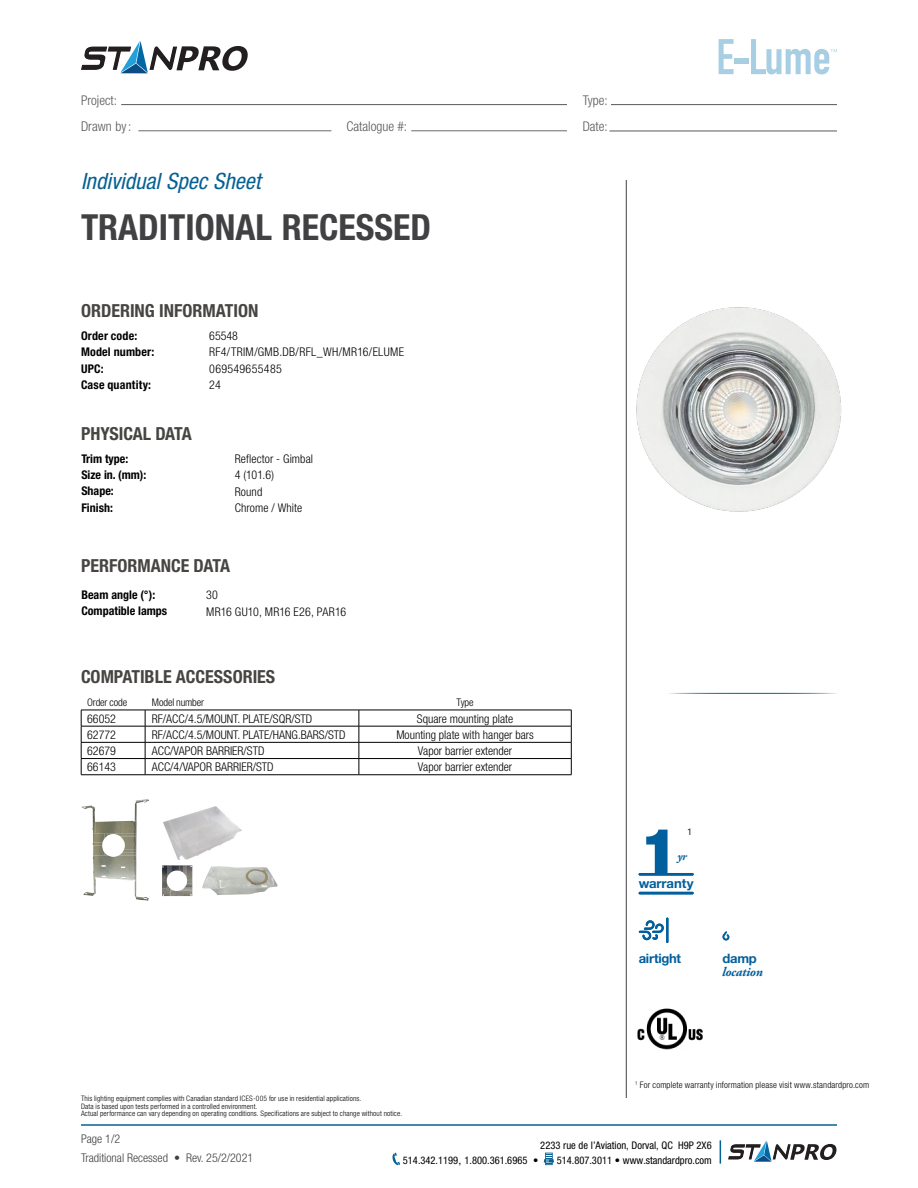
<style>
.page{position:relative;width:918px;height:1188px;background:#fff}
.page>*{position:absolute;margin:0;border:0;box-sizing:border-box;transform-origin:0 0}
.t1{font:900 expanded 63.45px "Helvetica Neue";color:#005f9c}
.t2{font:700 condensed 36px "Helvetica Neue";color:#414042}
.t3{font:italic condensed 22.5px "Helvetica Neue";color:#066193}
.t4{font:700 condensed 18px "Helvetica Neue";color:#474542}
.t5{font:300 condensed 13.5px "Helvetica Neue";color:#58595b}
.t6{font:300 condensed 13.35px "Helvetica Neue";color:#58595b}
.t7{font:700 13.2px "Helvetica Neue";letter-spacing:-.005em;color:#005f9c}
.t8{font:700 13.05px "Helvetica Neue";letter-spacing:-.02em;color:#005f9c}
.t9{font:italic 700 13.05px "Adobe Garamond Pro";letter-spacing:-.02em;color:#005f9c}
.t10{font:300 condensed 12px "Helvetica Neue";color:#000}
.t11{font:700 condensed 12px "Helvetica Neue";color:#000}
.t12{font:300 condensed 12px/18.3px "Helvetica Neue";color:#414042}
.t13{font:300 condensed 12px "Helvetica Neue";letter-spacing:.03em;color:#000}
.t14{font:300 condensed 12px "Helvetica Neue";letter-spacing:.025em;color:#000}
.t15{font:italic 700 11.7px "Adobe Garamond Pro";color:#005f9c}
.t16{font:condensed 10.5px "Helvetica Neue";color:#000}
.t17{font:300 condensed 10.5px "Helvetica Neue";letter-spacing:-.01em;color:#000}
.t18{font:300 condensed 9px "Helvetica Neue";letter-spacing:.015em;color:#000}
.t19{font:9px "Segoe UI";color:#000}
.t20{font:300 condensed 7.5px/7.5px "Helvetica Neue";letter-spacing:.02em;color:#000}
.s1{font-size:13.35px}
.s2{font-stretch:normal}
</style>
<div class="page">
<hr style="left:81px;top:1124px;width:756px;height:2px;background:#066193">
<svg style="left:392px;top:1153px;width:8px;height:12px"></svg>
<svg style="left:544px;top:1153px;width:10px;height:12px"></svg>
<svg style="left:720px;top:1140px;width:1px;height:24px"></svg>
<svg style="left:719px;top:39px;width:15px;height:35px"></svg>
<div style="left:734px;top:58px;width:15px;height:5px;background:#a8cee4"></div>
<svg style="left:751px;top:39px;width:86px;height:35px"></svg>
<hr style="left:626px;top:180px;width:1px;height:918px;background:#414042">
<hr style="left:668px;top:693px;width:169px;height:1px;background:#066193">
<hr style="left:639px;top:873px;width:55px;height:3px;background:#005f9c">
<hr style="left:639px;top:892px;width:55px;height:2px;background:#005f9c">
<svg style="left:639px;top:920px;width:25px;height:20px"></svg>
<hr style="left:666px;top:918px;width:2px;height:25px;background:#005f9c">
<svg style="left:722px;top:931px;width:8px;height:10px"></svg>
<img style="left:637px;top:1008px;width:66px;height:42px">
<img style="left:162px;top:878px;width:5px;height:6px">
<svg style="left:162px;top:884px;width:30px;height:12px"></svg>
<img style="left:187px;top:865px;width:5px;height:19px">
<svg style="left:162px;top:865px;width:25px;height:13px"></svg>
<img style="left:81px;top:806px;width:14px;height:3px">
<svg style="left:84px;top:805px;width:8px;height:4px"></svg>
<img style="left:92px;top:809px;width:4px;height:25px">
<img style="left:93px;top:856px;width:43px;height:23px">
<img style="left:96px;top:821px;width:41px;height:13px">
<svg style="left:83px;top:879px;width:13px;height:17px"></svg>
<svg style="left:93px;top:834px;width:44px;height:22px"></svg>
<img style="left:135px;top:896px;width:14px;height:5px">
<svg style="left:119px;top:879px;width:18px;height:18px"></svg>
<svg style="left:135px;top:799px;width:14px;height:22px"></svg>
<img style="left:163px;top:806px;width:79px;height:53px">
<img style="left:202px;top:866px;width:76px;height:29px">
<hr style="left:81px;top:710px;width:64px;height:1px;background:#000">
<hr style="left:145px;top:710px;width:214px;height:1px;background:#000">
<hr style="left:359px;top:710px;width:212px;height:1px;background:#000">
<hr style="left:81px;top:726px;width:64px;height:1px;background:#000">
<hr style="left:145px;top:726px;width:214px;height:1px;background:#000">
<hr style="left:359px;top:726px;width:212px;height:1px;background:#000">
<hr style="left:81px;top:742px;width:64px;height:1px;background:#000">
<hr style="left:145px;top:742px;width:214px;height:1px;background:#000">
<hr style="left:359px;top:742px;width:212px;height:1px;background:#000">
<hr style="left:81px;top:758px;width:64px;height:1px;background:#000">
<svg style="left:81px;top:710px;width:1px;height:64px"></svg>
<hr style="left:145px;top:758px;width:214px;height:1px;background:#000">
<svg style="left:145px;top:710px;width:1px;height:64px"></svg>
<hr style="left:359px;top:758px;width:212px;height:1px;background:#000">
<svg style="left:359px;top:710px;width:1px;height:64px"></svg>
<svg style="left:571px;top:710px;width:1px;height:65px"></svg>
<hr style="left:81px;top:774px;width:64px;height:1px;background:#000">
<hr style="left:145px;top:774px;width:214px;height:1px;background:#000">
<hr style="left:359px;top:774px;width:212px;height:1px;background:#000">
<img style="left:626px;top:302px;width:216px;height:234px">
<hr style="left:121px;top:104px;width:446px;height:1px;background:#58595b">
<hr style="left:611px;top:104px;width:226px;height:1px;background:#58595b">
<hr style="left:610px;top:131px;width:227px;height:1px;background:#58595b">
<hr style="left:411px;top:131px;width:156px;height:1px;background:#696a6d">
<hr style="left:138px;top:131px;width:193px;height:1px;background:#696a6d">
<svg style="left:81px;top:41px;width:167px;height:32px"></svg>
<svg style="left:728px;top:1141px;width:109px;height:21px"></svg>
<p class="t6" style="left:81px;top:92px;width:37px">Project:</p>
<p class="t6" style="left:583px;top:92px;width:27px">Type:</p>
<p class="t5" style="left:81px;top:118px;width:52px">Drawn by<span class="s1">:</span></p>
<p class="t5" style="left:346px;top:119px;width:62px">Catalogue #:</p>
<p class="t6" style="left:583px;top:119px;width:27px">Date:</p>
<h3 class="t3" style="left:81px;top:168px;width:181px">Individual Spec Sheet</h3>
<h2 class="t2" style="left:81px;top:205px;width:352px">TRADITIONAL RECESSED</h2>
<h3 class="t4" style="left:81px;top:299px;width:179px">ORDERING INFORMATION</h3>
<p class="t11" style="left:81px;top:329px;width:58px">Order code:</p>
<p class="t10" style="left:209px;top:329px;width:30px">65548</p>
<p class="t11" style="left:81px;top:345px;width:75px">Model number:</p>
<p class="t13" style="left:209px;top:345px;width:196px">RF4/TRIM/GMB.DB/RFL_WH/MR16/ELUME</p>
<p class="t11" style="left:81px;top:361px;width:24px">UPC:</p>
<p class="t14" style="left:209px;top:362px;width:74px">069549655485</p>
<p class="t11" style="left:81px;top:377px;width:72px">Case quantity:</p>
<p class="t10" style="left:209px;top:378px;width:13px">24</p>
<h3 class="t4" style="left:81px;top:423px;width:112px">PHYSICAL DATA</h3>
<p class="t11" style="left:81px;top:452px;width:49px">Trim type:</p>
<p class="t10" style="left:235px;top:452px;width:80px">Reflector - Gimbal</p>
<p class="t11" style="left:81px;top:468px;width:67px">Size in. (mm):</p>
<p class="t10" style="left:235px;top:468px;width:41px">4 (101.6)</p>
<p class="t11" style="left:81px;top:484px;width:34px">Shape:</p>
<p class="t10" style="left:235px;top:484px;width:29px">Round</p>
<p class="t11" style="left:81px;top:500px;width:33px">Finish:</p>
<p class="t10" style="left:235px;top:501px;width:69px">Chrome / White</p>
<h3 class="t4" style="left:81px;top:555px;width:151px">PERFORMANCE DATA</h3>
<p class="t11" style="left:81px;top:588px;width:75px">Beam angle (°):</p>
<p class="t10" style="left:206px;top:588px;width:13px">30</p>
<p class="t11" style="left:81px;top:604px;width:87px">Compatible lamps</p>
<p class="t10" style="left:206px;top:604px;width:142px">MR16 GU10, MR16 E26, PAR16</p>
<h3 class="t4" style="left:81px;top:666px;width:196px">COMPATIBLE ACCESSORIES</h3>
<p class="t17" style="left:87px;top:696px;width:42px">Order code</p>
<p class="t17" style="left:152px;top:696px;width:54px">Model number</p>
<p class="t17" style="left:457px;top:696px;width:18px">Type</p>
<p class="t10" style="left:87px;top:712px;width:30px">66052</p>
<p class="t10" style="left:152px;top:712px;width:162px">RF/ACC/4.5/MOUNT. PLATE/SQR/STD</p>
<p class="t10" style="left:417px;top:712px;width:98px">Square mounting plate</p>
<p class="t10" style="left:87px;top:728px;width:30px">62772</p>
<p class="t10" style="left:152px;top:728px;width:195px">RF/ACC/4.5/MOUNT. PLATE/HANG.BARS/STD</p>
<p class="t10" style="left:396px;top:728px;width:139px">Mounting plate with hanger bars</p>
<p class="t10" style="left:87px;top:744px;width:30px">62679</p>
<p class="t10" style="left:152px;top:744px;width:114px">ACC/VAPOR BARRIER/STD</p>
<p class="t10" style="left:418px;top:744px;width:96px">Vapor barrier extender</p>
<p class="t10" style="left:87px;top:760px;width:30px">66143</p>
<p class="t10" style="left:152px;top:760px;width:123px">ACC/4/VAPOR BARRIER/STD</p>
<p class="t10" style="left:418px;top:760px;width:96px">Vapor barrier extender</p>
<p class="t20" style="left:81px;top:1095px;width:323px">This lighting equipment complies with Canadian standard ICES-005 for use in residential applications.<br>Data is based upon tests performed in a controlled environment.<br>Actual performance can vary depending on operating conditions. Specifications are subject to change without notice.</p>
<h1 class="t1" style="left:643px;top:811px;width:35px">1</h1>
<p class="t19" style="left:687px;top:823px;width:6px">1</p>
<p class="t15" style="left:678px;top:850px;width:11px">yr</p>
<p class="t7" style="left:639px;top:875px;width:56px">warranty</p>
<p class="t8" style="left:639px;top:950px;width:44px">airtight</p>
<p class="t8" style="left:723px;top:950px;width:36px">damp</p>
<p class="t9" style="left:722px;top:964px;width:42px">location</p>
<p class="t18" style="left:635px;top:1079px;width:236px"><sup>1</sup> For complete warranty information please visit www.standardpro.com</p>
<p class="t12" style="left:81px;top:1130px;width:174px">Page 1/2<br>Traditional Recessed • Rev. 25/2/2021</p>
<p class="t16" style="left:540px;top:1139px;width:173px">2233 rue de l’Aviation, Dorval, QC H9P 2X6</p>
<p class="t16" style="left:403px;top:1154px;width:137px">514.342.1199<span class="s2">,</span> 1.800.361.6965 •</p>
<p class="t16" style="left:557px;top:1154px;width:157px">514.807.3011 • www.standardpro.com</p>
</div>
